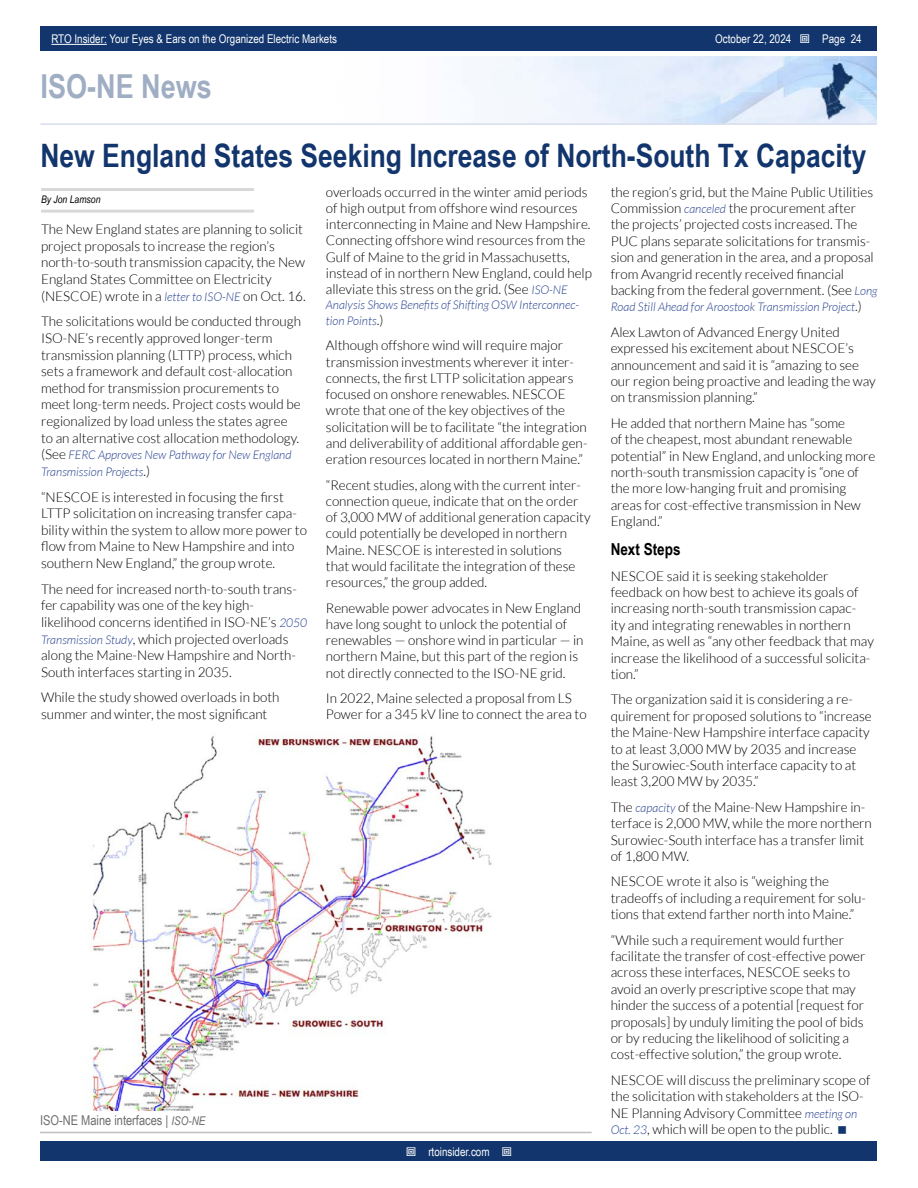
<style>
.page{position:relative;width:918px;height:1188px;background:#fff}
.page>*{position:absolute;margin:0;border:0;box-sizing:border-box;transform-origin:0 0}
.t1{font:700 33px "Arial Narrow";color:#a0aec4}
.t2{font:700 32.25px "Arial Narrow";color:#11356c}
.t3{font:700 16.5px "Arial Narrow";color:#000}
.t4{font:300 13.5px/16.4px "Lato";color:#000}
.t5{font:13.5px "Arial Narrow";color:#6d6e71}
.t6{font:italic 300 12px/16.6px "Lato";color:#25408f}
.t7{font:12px "Arial Narrow";color:#fff}
.t8{font:italic 10.5px "Arial Narrow";color:#000}
.s1{font-style:italic;font-size:12px;color:#25408f}
.s2{font-style:normal;font-size:13.5px;color:#000}
.s3{font-style:italic;font-size:12px}
</style>
<div class="page">
<div style="left:41px;top:1142px;width:836px;height:19px;background:#11356c"></div>
<div style="left:41px;top:27px;width:836px;height:24px;background:#11356c"></div>
<hr style="left:51px;top:44px;width:56px;height:1px;background:#fff">
<img style="left:491px;top:56px;width:386px;height:67px">
<hr style="left:40px;top:123px;width:837px;height:2px;background:#d6deec">
<hr style="left:41px;top:188px;width:213px;height:3px;background:#d8d8d8">
<hr style="left:41px;top:210px;width:213px;height:3px;background:#d8d8d8">
<hr style="left:40px;top:1132px;width:552px;height:1px;background:#bfbfbf">
<img style="left:88px;top:733px;width:404px;height:377px">
<p class="t7" style="left:51px;top:30px;width:287px">RTO Insider: Your Eyes &amp; Ears on the Organized Electric Markets</p>
<p class="t7" style="left:715px;top:30px;width:78px">October 22, 2024</p>
<p class="t7" style="left:822px;top:30px;width:41px">Page 24</p>
<h1 class="t1" style="left:40px;top:61px;width:173px">ISO-NE News</h1>
<h2 class="t2" style="left:40px;top:131px;width:827px">New England States Seeking Increase of North-South Tx Capacity</h2>
<p class="t8" style="left:41px;top:192px;width:61px">By Jon Lamson</p>
<p class="t4" style="left:41px;top:221px;width:266px">The New England states are planning to solicit project proposals to increase the region’s north-to-south transmission capacity, the New England States Committee on Electricity (NESCOE) wrote in a <span class="s1">letter to ISO-NE</span> on Oct. 16.</p>
<p class="t4" style="left:41px;top:313px;width:261px">The solicitations would be conducted through ISO-NE’s recently approved longer-term transmission planning (LTTP) process, which sets a framework and default cost-allocation method for transmission procurements to meet long-term needs. Project costs would be regionalized by load unless the states agree to an alternative cost allocation methodology.</p>
<p class="t6" style="left:41px;top:447px;width:252px"><span class="s2">(See</span> FERC Approves New Pathway for New England<br>Transmission Projects<span class="s2">.)</span></p>
<p class="t4" style="left:41px;top:488px;width:268px">“NESCOE is interested in focusing the first LTTP solicitation on increasing transfer capa&shy;bility within the system to allow more power to flow from Maine to New Hampshire and into southern New England,” the group wrote.</p>
<p class="t4" style="left:41px;top:581px;width:268px">The need for increased north-to-south trans&shy;fer capability was one of the key high&shy;likelihood concerns identified in ISO-NE’s <span class="s1">2050<br>Transmission Study</span>, which projected overloads along the Maine-New Hampshire and North-South interfaces starting in 2035.</p>
<p class="t4" style="left:41px;top:689px;width:240px">While the study showed overloads in both summer and winter, the most significant</p>
<p class="t4" style="left:611px;top:184px;width:268px">the region’s grid, but the Maine Public Utilities Commission <span class="s1">canceled</span> the procurement after the projects’ projected costs increased. The PUC plans separate solicitations for transmis&shy;sion and generation in the area, and a proposal from Avangrid recently received financial backing from the federal government. (See <span class="s1">Long</span></p>
<p class="t6" style="left:611px;top:299px;width:253px">Road Still Ahead for Aroostook Transmission Project<span class="s2">.)</span></p>
<p class="t4" style="left:611px;top:324px;width:267px">Alex Lawton of Advanced Energy United expressed his excitement about NESCOE’s announcement and said it is “amazing to see our region being proactive and leading the way on transmission planning.”</p>
<p class="t4" style="left:611px;top:415px;width:266px">He added that northern Maine has “some<br>of the cheapest, most abundant renewable potential” in New England, and unlocking more north-south transmission capacity is “one of the more low-hanging fruit and promising areas for cost-effective transmission in New England.”</p>
<p class="t3" style="left:611px;top:537px;width:71px">Next Steps</p>
<p class="t4" style="left:611px;top:568px;width:265px">NESCOE said it is seeking stakeholder feedback on how best to achieve its goals of increasing north-south transmission capac&shy;ity and integrating renewables in northern Maine, as well as “any other feedback that may increase the likelihood of a successful solicita&shy;tion.”</p>
<p class="t4" style="left:611px;top:691px;width:263px">The organization said it is considering a re&shy;quirement for proposed solutions to “increase the Maine-New Hampshire interface capacity to at least 3,000 MW by 2035 and increase the Surowiec-South interface capacity to at least 3,200 MW by 2035.”</p>
<p class="t4" style="left:611px;top:799px;width:263px">The <span class="s1">capacity</span> of the Maine-New Hampshire in&shy;terface is 2,000 MW, while the more northern Surowiec-South interface has a transfer limit of 1,800 MW.</p>
<p class="t4" style="left:611px;top:873px;width:257px">NESCOE wrote it also is “weighing the tradeoffs of including a requirement for solu&shy;tions that extend farther north into Maine.”</p>
<p class="t4" style="left:611px;top:932px;width:256px">“While such a requirement would further facilitate the transfer of cost-effective power across these interfaces, NESCOE seeks to avoid an overly prescriptive scope that may hinder the success of a potential [request for proposals] by unduly limiting the pool of bids or by reducing the likelihood of soliciting a cost-effective solution,” the group wrote.</p>
<p class="t4" style="left:611px;top:1072px;width:261px">NESCOE will discuss the preliminary scope of the solicitation with stakeholders at the ISO-NE Planning Advisory Committee <span class="s1">meeting on Oct. 23</span>, which will be open to the public.</p>
<p class="t4" style="left:326px;top:184px;width:268px">overloads occurred in the winter amid periods of high output from offshore wind resources interconnecting in Maine and New Hampshire.<br>Connecting offshore wind resources from the Gulf of Maine to the grid in Massachusetts, instead of in northern New England, could help alleviate this stress on the grid. (See <span class="s1">ISO-NE</span></p>
<p class="t6" style="left:326px;top:297px;width:255px">Analysis Shows Benefits of Shifting OSW Interconnec&shy;tion Points<span class="s2">.)</span></p>
<p class="t4" style="left:326px;top:337px;width:263px">Although offshore wind will require major transmission investments wherever it inter&shy;connects, the first LTTP solicitation appears focused on onshore renewables. NESCOE wrote that one of the key objectives of the solicitation will be to facilitate “the integration and deliverability of additional affordable gen&shy;eration resources located in northern Maine.”</p>
<p class="t4" style="left:326px;top:477px;width:266px">“Recent studies, along with the current inter&shy;connection queue, indicate that on the order of 3,000 MW of additional generation capacity could potentially be developed in northern Maine. NESCOE is interested in solutions<br>that would facilitate the integration of these resources,” the group added.</p>
<p class="t4" style="left:326px;top:600px;width:259px">Renewable power advocates in New England have long sought to unlock the potential of renewables — onshore wind in particular — in northern Maine, but this part of the region is not directly connected to the ISO-NE grid.</p>
<p class="t4" style="left:326px;top:690px;width:262px">In 2022, Maine selected a proposal from LS<br>Power for a 345 kV line to connect the area to</p>
<p class="t5" style="left:40px;top:1110px;width:167px">ISO-NE Maine interfaces | <span class="s3">ISO-NE</span></p>
<p class="t7" style="left:428px;top:1143px;width:63px">rtoinsider.com</p>
</div>
